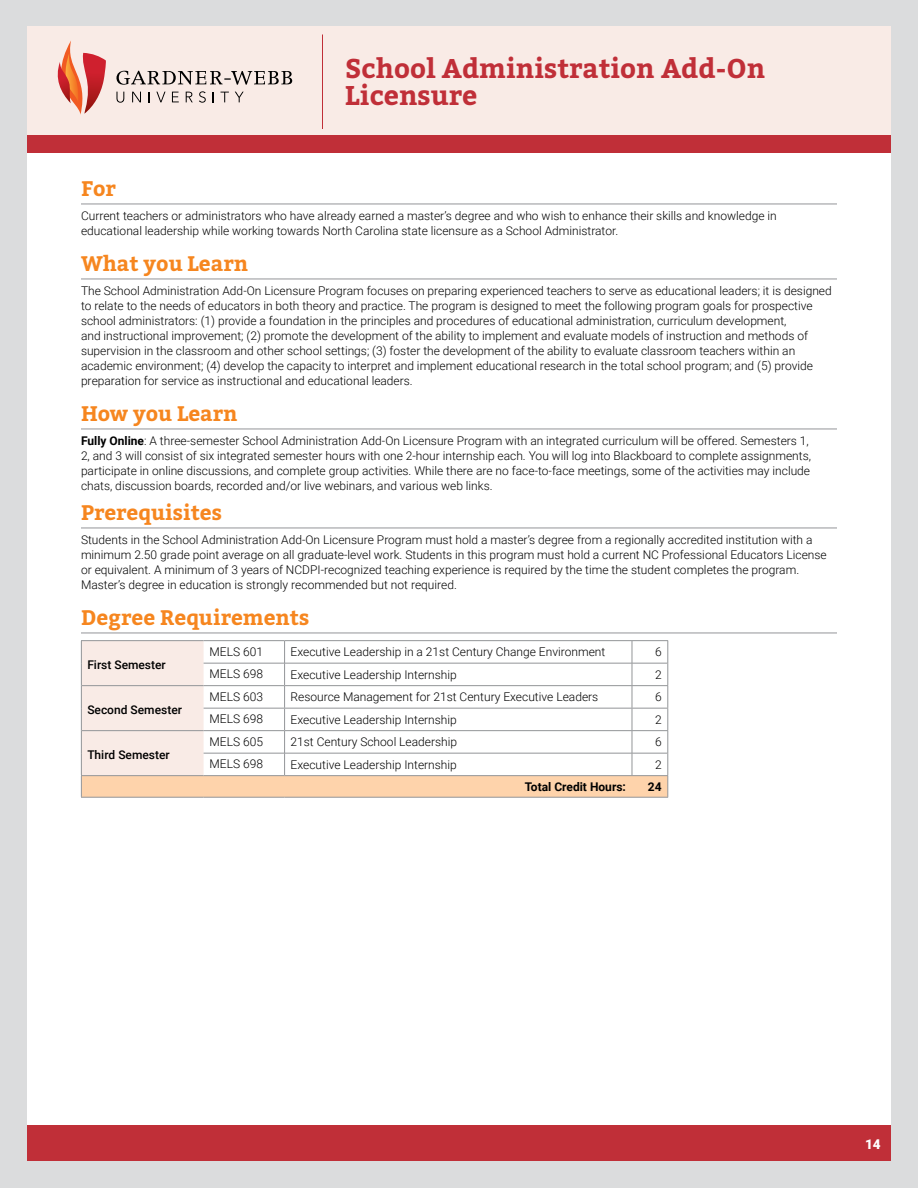
<style>
.page{position:relative;width:918px;height:1188px;background:#fff}
.page>*{position:absolute;margin:0;border:0;box-sizing:border-box;transform-origin:0 0}
.t1{font:700 27px/27px "Bitter";color:#c02f38}
.t2{font:700 21px "Bitter";color:#f6861f}
.t3{font:900 13.5px "Roboto";color:#fff}
.t4{font:300 12px/15px "Roboto";color:#000}
.t5{font:500 12px "Roboto";color:#000}
.t6{font:700 12px "Roboto";color:#000}
.s1{font-weight:700}
</style>
<div class="page">
<div style="left:27px;top:1125px;width:864px;height:36px;background:#c02f38"></div>
<div style="left:0;top:0;width:918px;height:1188px;border:27px solid #dbdcdd"></div>
<div style="left:27px;top:26px;width:864px;height:118px;background:#f9ebe6"></div>
<div style="left:27px;top:135px;width:864px;height:18px;background:#c02f38"></div>
<hr style="left:322px;top:34px;width:1px;height:95px;background:#c02f38">
<svg style="left:116px;top:92px;width:8px;height:11px"></svg>
<svg style="left:132px;top:92px;width:9px;height:10px"></svg>
<svg style="left:156px;top:92px;width:10px;height:10px"></svg>
<svg style="left:172px;top:92px;width:7px;height:10px"></svg>
<svg style="left:186px;top:92px;width:7px;height:10px"></svg>
<svg style="left:199px;top:91px;width:7px;height:12px"></svg>
<svg style="left:221px;top:92px;width:8px;height:10px"></svg>
<svg style="left:235px;top:92px;width:9px;height:10px"></svg>
<svg style="left:116px;top:71px;width:176px;height:14px"></svg>
<svg style="left:57px;top:41px;width:49px;height:74px"></svg>
<hr style="left:81px;top:204px;width:756px;height:1px;background:#939598">
<hr style="left:81px;top:279px;width:756px;height:1px;background:#939598">
<hr style="left:81px;top:429px;width:756px;height:1px;background:#939598">
<hr style="left:81px;top:528px;width:756px;height:1px;background:#939598">
<hr style="left:81px;top:633px;width:756px;height:1px;background:#939598">
<hr style="left:81px;top:640px;width:123px;height:1px;background:#939598">
<hr style="left:204px;top:640px;width:81px;height:1px;background:#939598">
<hr style="left:285px;top:640px;width:347px;height:1px;background:#939598">
<hr style="left:632px;top:640px;width:36px;height:1px;background:#939598">
<svg style="left:81px;top:641px;width:587px;height:156px"></svg>
<hr style="left:81px;top:797px;width:123px;height:1px;background:#939598">
<hr style="left:204px;top:797px;width:81px;height:1px;background:#939598">
<hr style="left:285px;top:797px;width:347px;height:1px;background:#939598">
<hr style="left:632px;top:797px;width:36px;height:1px;background:#939598">
<h1 class="t1" style="left:345px;top:56px;width:422px">School Administration Add-On<br>Licensure</h1>
<h2 class="t2" style="left:81px;top:175px;width:36px">For</h2>
<p class="t4" style="left:81px;top:208px;width:697px">Current teachers or administrators who have already earned a master’s degree and who wish to enhance their skills and knowledge in educational leadership while working towards North Carolina state licensure as a School Administrator.</p>
<h2 class="t2" style="left:81px;top:250px;width:169px">What you Learn</h2>
<p class="t4" style="left:81px;top:283px;width:752px">The School Administration Add-On Licensure Program focuses on preparing experienced teachers to serve as educational leaders; it is designed to relate to the needs of educators in both theory and practice. The program is designed to meet the following program goals for prospective school administrators: (1) provide a foundation in the principles and procedures of educational administration, curriculum development,<br>and instructional improvement; (2) promote the development of the ability to implement and evaluate models of instruction and methods of supervision in the classroom and other school settings; (3) foster the development of the ability to evaluate classroom teachers within an academic environment; (4) develop the capacity to interpret and implement educational research in the total school program; and (5) provide preparation for service as instructional and educational leaders.</p>
<h2 class="t2" style="left:81px;top:400px;width:158px">How you Learn</h2>
<p class="t4" style="left:81px;top:433px;width:732px"><span class="s1">Fully Online</span>: A three-semester School Administration Add-On Licensure Program with an integrated curriculum will be offered. Semesters 1, 2, and 3 will consist of six integrated semester hours with one 2-hour internship each. You will log into Blackboard to complete assignments, participate in online discussions, and complete group activities. While there are no face-to-face meetings, some of the activities may include chats, discussion boards, recorded and/or live webinars, and various web links.</p>
<h2 class="t2" style="left:81px;top:499px;width:142px">Prerequisites</h2>
<p class="t4" style="left:81px;top:532px;width:747px">Students in the School Administration Add-On Licensure Program must hold a master’s degree from a regionally accredited institution with a minimum 2.50 grade point average on all graduate-level work. Students in this program must hold a current NC Professional Educators License or equivalent. A minimum of 3 years of NCDPI-recognized teaching experience is required by the time the student completes the program.<br>Master’s degree in education is strongly recommended but not required.</p>
<h2 class="t2" style="left:81px;top:604px;width:230px">Degree Requirements</h2>
<p class="t5" style="left:87px;top:656px;width:80px">First Semester</p>
<p class="t4" style="left:210px;top:644px;width:55px">MELS 601</p>
<p class="t4" style="left:291px;top:644px;width:316px">Executive Leadership in a 21st Century Change Environment</p>
<p class="t4" style="left:655px;top:644px;width:8px">6</p>
<p class="t4" style="left:210px;top:666px;width:55px">MELS 698</p>
<p class="t4" style="left:291px;top:667px;width:168px">Executive Leadership Internship</p>
<p class="t4" style="left:655px;top:667px;width:8px">2</p>
<p class="t5" style="left:87px;top:701px;width:96px">Second Semester</p>
<p class="t5" style="left:87px;top:746px;width:84px">Third Semester</p>
<p class="t4" style="left:210px;top:689px;width:55px">MELS 603</p>
<p class="t4" style="left:291px;top:689px;width:309px">Resource Management for 21st Century Executive Leaders</p>
<p class="t4" style="left:655px;top:689px;width:8px">6</p>
<p class="t4" style="left:210px;top:711px;width:55px">MELS 698</p>
<p class="t4" style="left:291px;top:712px;width:168px">Executive Leadership Internship</p>
<p class="t4" style="left:655px;top:712px;width:8px">2</p>
<p class="t4" style="left:210px;top:734px;width:55px">MELS 605</p>
<p class="t4" style="left:291px;top:734px;width:168px">21st Century School Leadership</p>
<p class="t4" style="left:655px;top:734px;width:8px">6</p>
<p class="t4" style="left:210px;top:756px;width:55px">MELS 698</p>
<p class="t4" style="left:291px;top:757px;width:168px">Executive Leadership Internship</p>
<p class="t4" style="left:655px;top:757px;width:8px">2</p>
<p class="t6" style="left:525px;top:779px;width:103px">Total Credit Hours:</p>
<p class="t6" style="left:648px;top:779px;width:15px">24</p>
<p class="t3" style="left:865px;top:1134px;width:17px">14</p>
</div>
